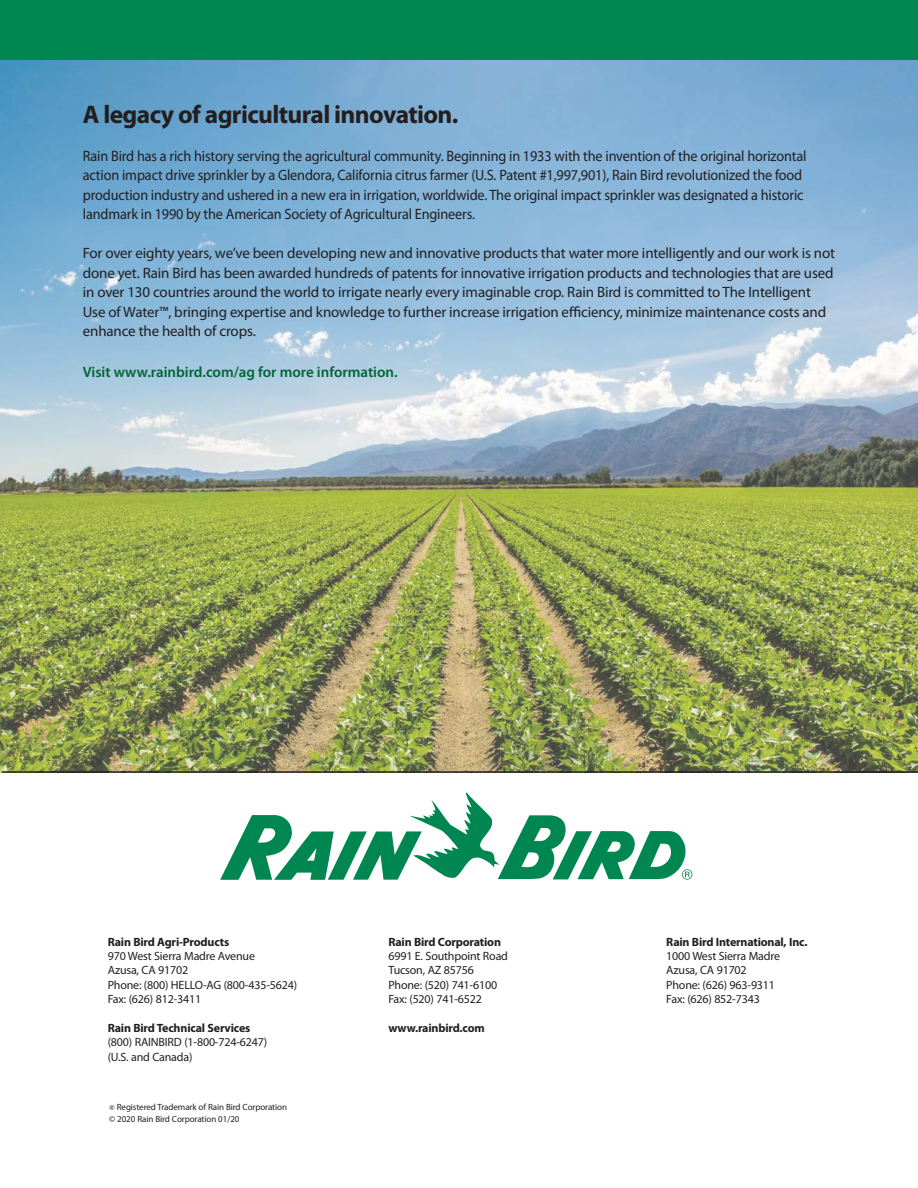
<style>
.page{position:relative;width:918px;height:1188px;background:#fff}
.page>*{position:absolute;margin:0;border:0;box-sizing:border-box;transform-origin:0 0}
.t1{font:700 25.5px "Myriad Pro";letter-spacing:-.025em;color:#231f20}
.t2{font:15px/19.5px "Myriad Pro";letter-spacing:-.01em;color:#231f20}
.t3{font:15px/19.5px "Myriad Pro";letter-spacing:-.01em;color:#231f20;scale:.95 1}
.t4{font:600 15px "Myriad Pro";color:#063}
.Address{font:12px "Myriad Pro";letter-spacing:-.015em;color:#231f20}
.Address-2{font:700 12px "Myriad Pro";letter-spacing:-.015em;color:#231f20}
.t5{font:9px "Myriad Pro";letter-spacing:-.01em;color:#231f20}
.s1{font-family:"Times New Roman";font-size:7.5px}
</style>
<div class="page">
<img style="left:0;top:60px;width:918px;height:712px">
<svg style="left:220px;top:792px;width:472px;height:88px"></svg>
<hr style="left:2px;top:771px;width:916px;height:2px;background:#231f20">
<div style="left:0;top:0;width:918px;height:60px;background:#008751"></div>
<p class="t1" style="left:83px;top:98px;width:377px">A legacy of agricultural innovation.</p>
<p class="t3" style="left:83px;top:146px;width:763px">Rain Bird has a rich history serving the agricultural community. Beginning in 1933 with the invention of the original horizontal action impact drive sprinkler by a Glendora, California citrus farmer (U.S. Patent #1,997,901), Rain Bird revolutionized the food production industry and ushered in a new era in irrigation, worldwide. The original impact sprinkler was designated a historic landmark in 1990 by the American Society of Agricultural Engineers.</p>
<p class="t2" style="left:83px;top:243px;width:754px">For over eighty years, we’ve been developing new and innovative products that water more intelligently and our work is not done yet. Rain Bird has been awarded hundreds of patents for innovative irrigation products and technologies that are used in over 130 countries around the world to irrigate nearly every imaginable crop. Rain Bird is committed to The Intelligent Use of Water™, bringing expertise and knowledge to further increase irrigation efficiency, minimize maintenance costs and enhance the health of crops.</p>
<p class="t4" style="left:83px;top:362px;width:316px">Visit www.rainbird.com/ag for more information.</p>
<p class="Address-2" style="left:108px;top:934px;width:123px">Rain Bird Agri-Products</p>
<p class="Address" style="left:108px;top:949px;width:149px">970 West Sierra Madre Avenue</p>
<p class="Address" style="left:108px;top:963px;width:82px">Azusa, CA 91702</p>
<p class="Address" style="left:108px;top:977px;width:191px">Phone: (800) HELLO-AG (800-435-5624)</p>
<p class="Address" style="left:108px;top:992px;width:95px">Fax: (626) 812-3411</p>
<p class="Address-2" style="left:108px;top:1020px;width:144px">Rain Bird Technical Services</p>
<p class="Address" style="left:108px;top:1035px;width:161px">(800) RAINBIRD (1-800-724-6247)</p>
<p class="Address" style="left:108px;top:1049px;width:86px">(U.S. and Canada)</p>
<p class="t5" style="left:109px;top:1101px;width:179px"><span class="s1">®</span> Registered Trademark of Rain Bird Corporation</p>
<p class="t5" style="left:109px;top:1113px;width:132px">© 2020 Rain Bird Corporation 01/20</p>
<p class="Address-2" style="left:388px;top:934px;width:114px">Rain Bird Corporation</p>
<p class="Address" style="left:388px;top:949px;width:121px">6991 E. Southpoint Road</p>
<p class="Address" style="left:388px;top:963px;width:87px">Tucson, AZ 85756</p>
<p class="Address" style="left:388px;top:977px;width:110px">Phone: (520) 741-6100</p>
<p class="Address" style="left:388px;top:992px;width:95px">Fax: (520) 741-6522</p>
<p class="Address-2" style="left:388px;top:1020px;width:98px">www.rainbird.com</p>
<p class="Address-2" style="left:666px;top:934px;width:143px">Rain Bird International, Inc.</p>
<p class="Address" style="left:666px;top:949px;width:115px">1000 West Sierra Madre</p>
<p class="Address" style="left:666px;top:963px;width:82px">Azusa, CA 91702</p>
<p class="Address" style="left:666px;top:977px;width:110px">Phone: (626) 963-9311</p>
<p class="Address" style="left:666px;top:992px;width:95px">Fax: (626) 852-7343</p>
</div>
